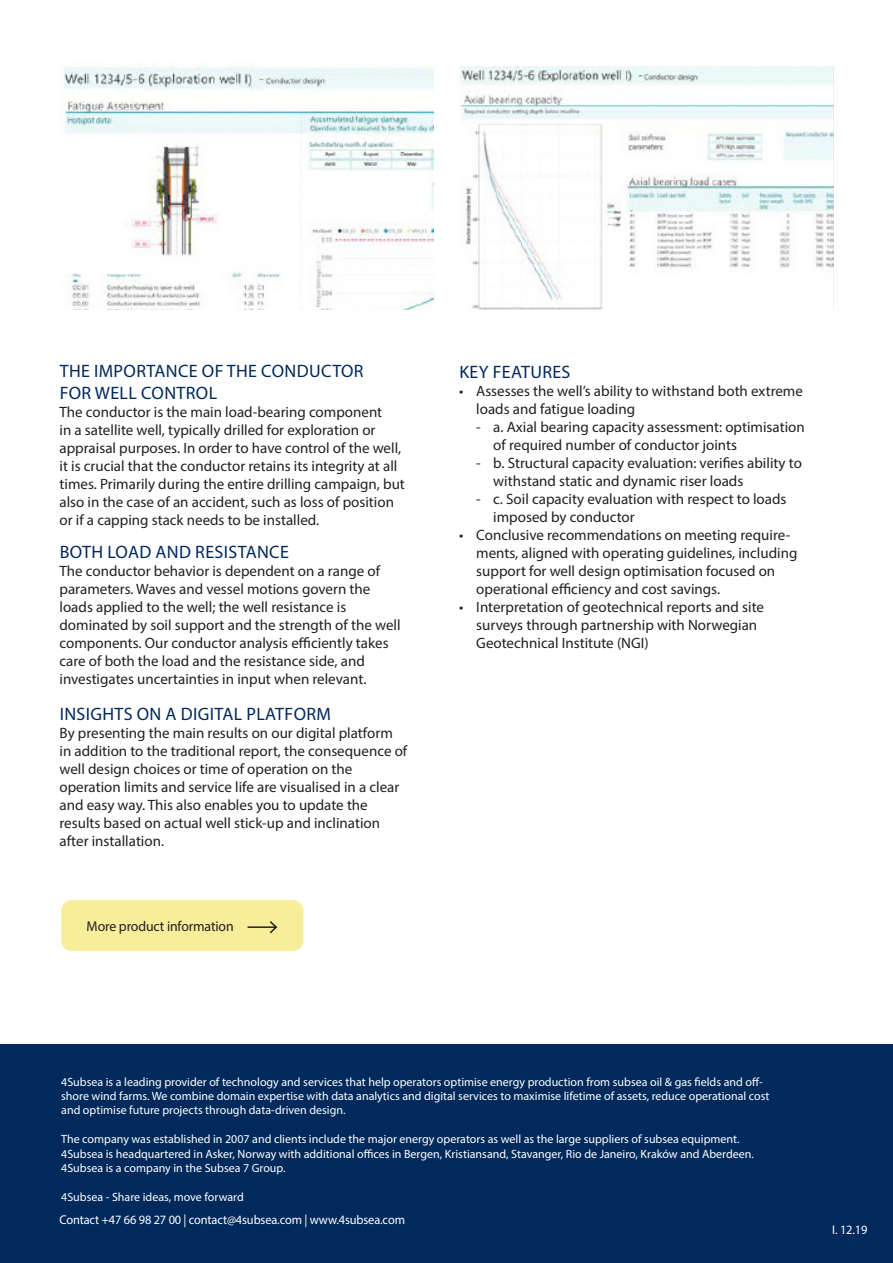
<style>
.page{position:relative;width:893px;height:1263px;background:#fff}
.page>*{position:absolute;margin:0;border:0;box-sizing:border-box;transform-origin:0 0}
.t1{font:18px/21.6px "Myriad Pro";letter-spacing:.02em;color:#00295c}
.t2{font:15px/18px "Myriad Pro";color:#231f20}
.t3{font:14.25px "Myriad Pro";letter-spacing:-.01em;color:#231f20}
.t4{font:12.75px "Myriad Pro";letter-spacing:-.01em;color:#fff}
.t5{font:12px/14.4px "Myriad Pro";color:#fff}
</style>
<div class="page">
<div style="left:0;top:1044px;width:893px;height:219px;background:#00295c"></div>
<div style="left:61px;top:900px;width:242px;height:51px;background:#f8ed9b;border-radius:11px"></div>
<hr style="left:248px;top:926px;width:28px;height:2px;background:#231f20">
<svg style="left:268px;top:921px;width:10px;height:13px"></svg>
<img style="left:63px;top:66px;width:371px;height:244px">
<img style="left:460px;top:66px;width:373px;height:244px">
<p class="t1" style="left:60px;top:360px;width:305px">THE IMPORTANCE OF THE CONDUCTOR<br>FOR WELL CONTROL</p>
<p class="t2" style="left:60px;top:403px;width:347px">The conductor is the main load-bearing component<br>in a satellite well, typically drilled for exploration or appraisal purposes. In order to have control of the well, it is crucial that the conductor retains its integrity at all times. Primarily during the entire drilling campaign, but also in the case of an accident, such as loss of position or if a capping stack needs to be installed.</p>
<p class="t1" style="left:60px;top:541px;width:231px">BOTH LOAD AND RESISTANCE</p>
<p class="t2" style="left:60px;top:562px;width:343px">The conductor behavior is dependent on a range of parameters. Waves and vessel motions govern the loads applied to the well; the well resistance is dominated by soil support and the strength of the well components. Our conductor analysis efficiently takes care of both the load and the resistance side, and investigates uncertainties in input when relevant.</p>
<p class="t1" style="left:60px;top:703px;width:273px">INSIGHTS ON A DIGITAL PLATFORM</p>
<p class="t2" style="left:60px;top:724px;width:349px">By presenting the main results on our digital platform in addition to the traditional report, the consequence of well design choices or time of operation on the operation limits and service life are visualised in a clear and easy way. This also enables you to update the results based on actual well stick-up and inclination after installation.</p>
<p class="t3" style="left:87px;top:918px;width:149px">More product information</p>
<p class="t1" style="left:459px;top:361px;width:113px">KEY FEATURES</p>
<p class="t2" style="left:476px;top:382px;width:328px;text-indent:-17px">• Assesses the well’s ability to withstand both extreme loads and fatigue loading</p>
<p class="t2" style="left:493px;top:418px;width:313px;text-indent:-17px">- a. Axial bearing capacity assessment: optimisation of required number of conductor joints</p>
<p class="t2" style="left:493px;top:454px;width:310px;text-indent:-17px">- b. Structural capacity evaluation: verifies ability to withstand static and dynamic riser loads</p>
<p class="t2" style="left:493px;top:490px;width:295px;text-indent:-17px">- c. Soil capacity evaluation with respect to loads imposed by conductor</p>
<p class="t2" style="left:476px;top:526px;width:323px;text-indent:-17px">• Conclusive recommendations on meeting require&shy;ments, aligned with operating guidelines, including support for well design optimisation focused on operational efficiency and cost savings.</p>
<p class="t2" style="left:476px;top:598px;width:289px;text-indent:-17px">• Interpretation of geotechnical reports and site surveys through partnership with Norwegian<br>Geotechnical Institute (NGI)</p>
<p class="t5" style="left:61px;top:1074px;width:710px">4Subsea is a leading provider of technology and services that help operators optimise energy production from subsea oil &amp; gas fields and off&shy;shore wind farms. We combine domain expertise with data analytics and digital services to maximise lifetime of assets, reduce operational cost and optimise future projects through data-driven design.</p>
<p class="t5" style="left:61px;top:1132px;width:694px">The company was established in 2007 and clients include the major energy operators as well as the large suppliers of subsea equipment.<br>4Subsea is headquartered in Asker, Norway with additional offices in Bergen, Kristiansand, Stavanger, Rio de Janeiro, Kraków and Aberdeen.<br>4Subsea is a company in the Subsea 7 Group.</p>
<p class="t5" style="left:61px;top:1189px;width:184px">4Subsea - Share ideas, move forward</p>
<p class="t4" style="left:60px;top:1212px;width:347px">Contact +47 66 98 27 00 | contact@4subsea.com | www.4subsea.com</p>
<p class="t4" style="left:832px;top:1222px;width:37px">I. 12.19</p>
</div>
